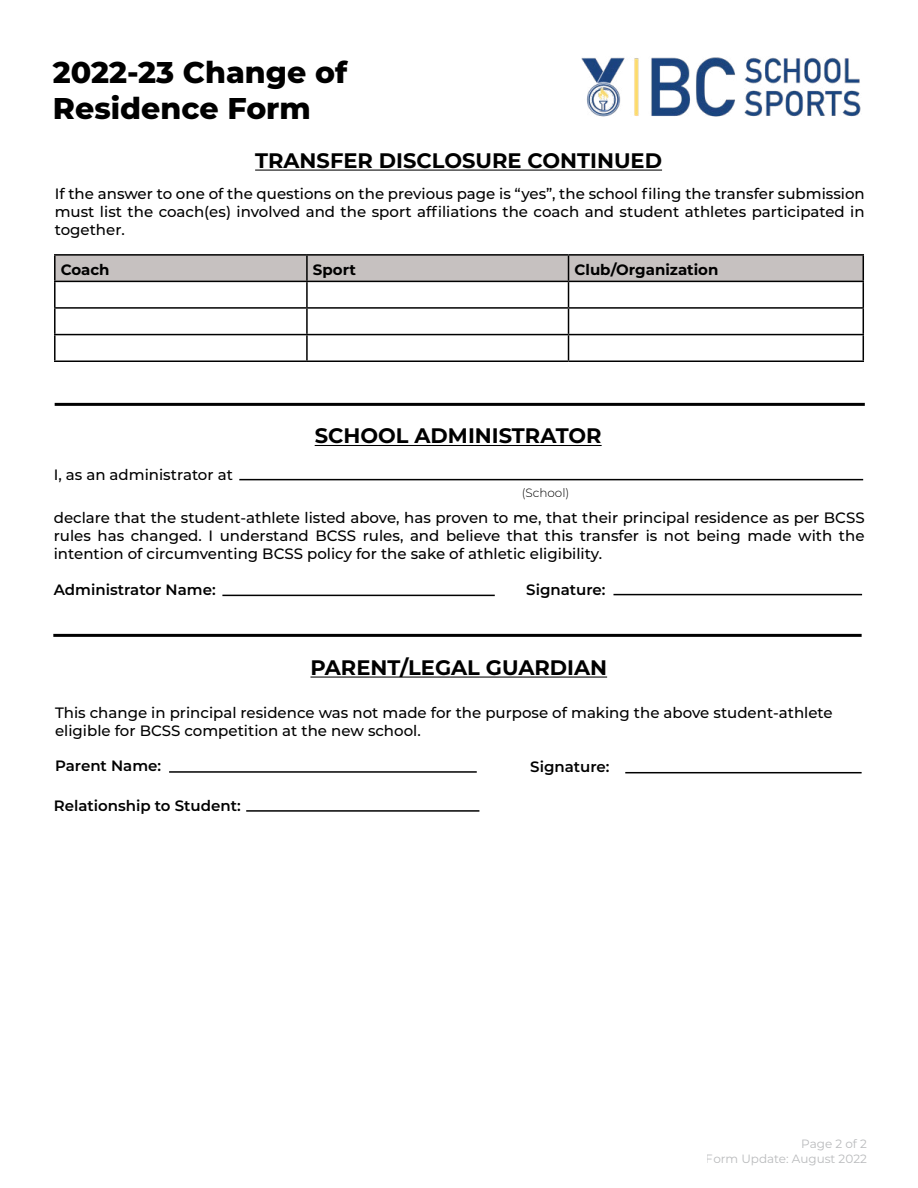
<style>
.page{position:relative;width:918px;height:1188px;background:#fff}
.page>*{position:absolute;margin:0;border:0;box-sizing:border-box;transform-origin:0 0}
.t1{font:800 30px/36px "Montserrat";color:#000}
.t2{font:700 21px "Montserrat";color:#000}
.t3{font:500 15px/18px "Montserrat";color:#000;text-align:justify}
.t4{font:600 15px "Montserrat";color:#000}
.t5{font:700 15px "Montserrat";color:#000}
.t6{font:12px/14.4px "Montserrat";color:#939598;text-align:right}
.t7{font:300 12px "Montserrat";color:#000}
</style>
<div class="page">
<hr style="left:239px;top:479px;width:624px;height:1px;background:#000">
<hr style="left:315px;top:445px;width:287px;height:1px;background:#000">
<hr style="left:222px;top:595px;width:273px;height:1px;background:#000">
<hr style="left:613px;top:594px;width:249px;height:1px;background:#000">
<hr style="left:53px;top:634px;width:809px;height:3px;background:#000">
<hr style="left:169px;top:771px;width:308px;height:2px;background:#000">
<hr style="left:625px;top:772px;width:237px;height:1px;background:#000">
<hr style="left:246px;top:810px;width:233px;height:2px;background:#000">
<hr style="left:310px;top:677px;width:297px;height:1px;background:#000">
<hr style="left:55px;top:403px;width:810px;height:3px;background:#000">
<hr style="left:255px;top:170px;width:407px;height:1px;background:#000">
<hr style="left:54px;top:254px;width:253px;height:2px;background:#000">
<hr style="left:54px;top:256px;width:2px;height:25px;background:#000">
<hr style="left:307px;top:254px;width:262px;height:2px;background:#000">
<hr style="left:569px;top:254px;width:295px;height:2px;background:#000">
<hr style="left:54px;top:281px;width:253px;height:1px;background:#000">
<hr style="left:54px;top:282px;width:2px;height:25px;background:#000">
<hr style="left:54px;top:307px;width:253px;height:2px;background:#000">
<hr style="left:54px;top:309px;width:2px;height:25px;background:#000">
<hr style="left:54px;top:334px;width:253px;height:1px;background:#000">
<hr style="left:54px;top:335px;width:2px;height:26px;background:#000">
<svg style="left:55px;top:255px;width:809px;height:106px"></svg>
<hr style="left:54px;top:361px;width:253px;height:1px;background:#000">
<hr style="left:307px;top:361px;width:262px;height:1px;background:#000">
<hr style="left:569px;top:361px;width:295px;height:1px;background:#000">
<img style="left:581px;top:57px;width:280px;height:60px">
<h1 class="t1" style="left:53px;top:52px;width:296px">2022-23 Change of<br>Residence Form</h1>
<h2 class="t2" style="left:255px;top:145px;width:408px">TRANSFER DISCLOSURE CONTINUED</h2>
<p class="t3" style="left:55px;top:184px;width:812px">If the answer to one of the questions on the previous page is “yes”, the school filing the transfer submission must list the coach(es) involved and the sport affiliations the coach and student athletes participated in together.</p>
<p class="t5" style="left:61px;top:259px;width:50px">Coach</p>
<p class="t5" style="left:313px;top:259px;width:44px">Sport</p>
<p class="t5" style="left:575px;top:259px;width:145px">Club/Organization</p>
<h2 class="t2" style="left:315px;top:421px;width:288px">SCHOOL ADMINISTRATOR</h2>
<p class="t3" style="left:54px;top:465px;width:181px">I, as an administrator at</p>
<p class="t3" style="left:54px;top:508px;width:812px">declare that the student-athlete listed above, has proven to me, that their principal residence as per BCSS rules has changed. I understand BCSS rules, and believe that this transfer is not being made with the intention of circumventing BCSS policy for the sake of athletic eligibility.</p>
<p class="t7" style="left:522px;top:484px;width:49px">(School)</p>
<p class="t4" style="left:54px;top:579px;width:163px">Administrator Name:</p>
<p class="t4" style="left:526px;top:579px;width:81px">Signature:</p>
<h2 class="t2" style="left:310px;top:652px;width:298px">PARENT/LEGAL GUARDIAN</h2>
<p class="t3" style="left:55px;top:703px;width:779px">This change in principal residence was not made for the purpose of making the above student-athlete eligible for BCSS competition at the new school.</p>
<p class="t4" style="left:55px;top:755px;width:108px">Parent Name:</p>
<p class="t4" style="left:530px;top:756px;width:81px">Signature:</p>
<p class="t4" style="left:54px;top:795px;width:188px">Relationship to Student:</p>
<p class="t6" style="left:706px;top:1137px;width:163px">Page 2 of 2<br>Form Update: August 2022</p>
</div>
